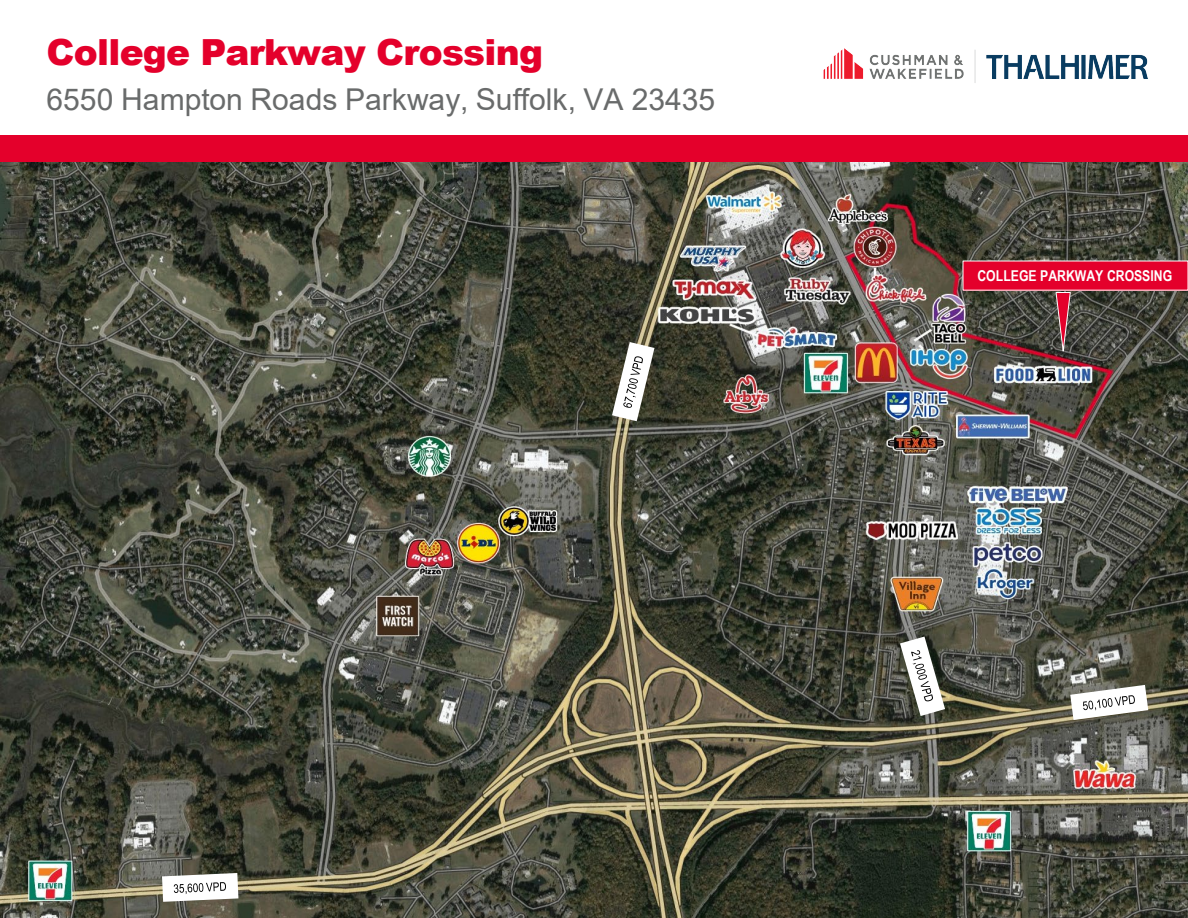
<style>
.page{position:relative;width:1188px;height:918px;background:#fff}
.page>*{position:absolute;margin:0;border:0;box-sizing:border-box;transform-origin:0 0}
.t1{font:900 36px "Arial";letter-spacing:-.02em;color:#e4002b}
.t2{font:30px "Arial";color:#696b6b}
.t3{font:700 15px "Arial Narrow";color:#fff}
</style>
<div class="page">
<img style="left:823px;top:48px;width:325px;height:35px">
<div style="left:0;top:135px;width:1188px;height:27px;background:#e4002b"></div>
<img style="left:0;top:162px;width:1188px;height:756px">
<svg style="left:1055px;top:292px;width:16px;height:65px"></svg>
<div style="left:963px;top:261px;width:225px;height:29px;background:#e4002b"></div>
<svg style="left:612px;top:342px;width:42px;height:79px"></svg>
<svg style="left:1070px;top:685px;width:78px;height:35px"></svg>
<svg style="left:900px;top:637px;width:45px;height:79px"></svg>
<svg style="left:162px;top:873px;width:76px;height:29px"></svg>
<p class="t1" style="left:46px;top:26px;width:498px">College Parkway Crossing</p>
<p class="t2" style="left:46px;top:79px;width:670px">6550 Hampton Roads Parkway, Suffolk, VA 23435</p>
<p class="t3" style="left:977px;top:265px;width:196px">COLLEGE PARKWAY CROSSING</p>
</div>
